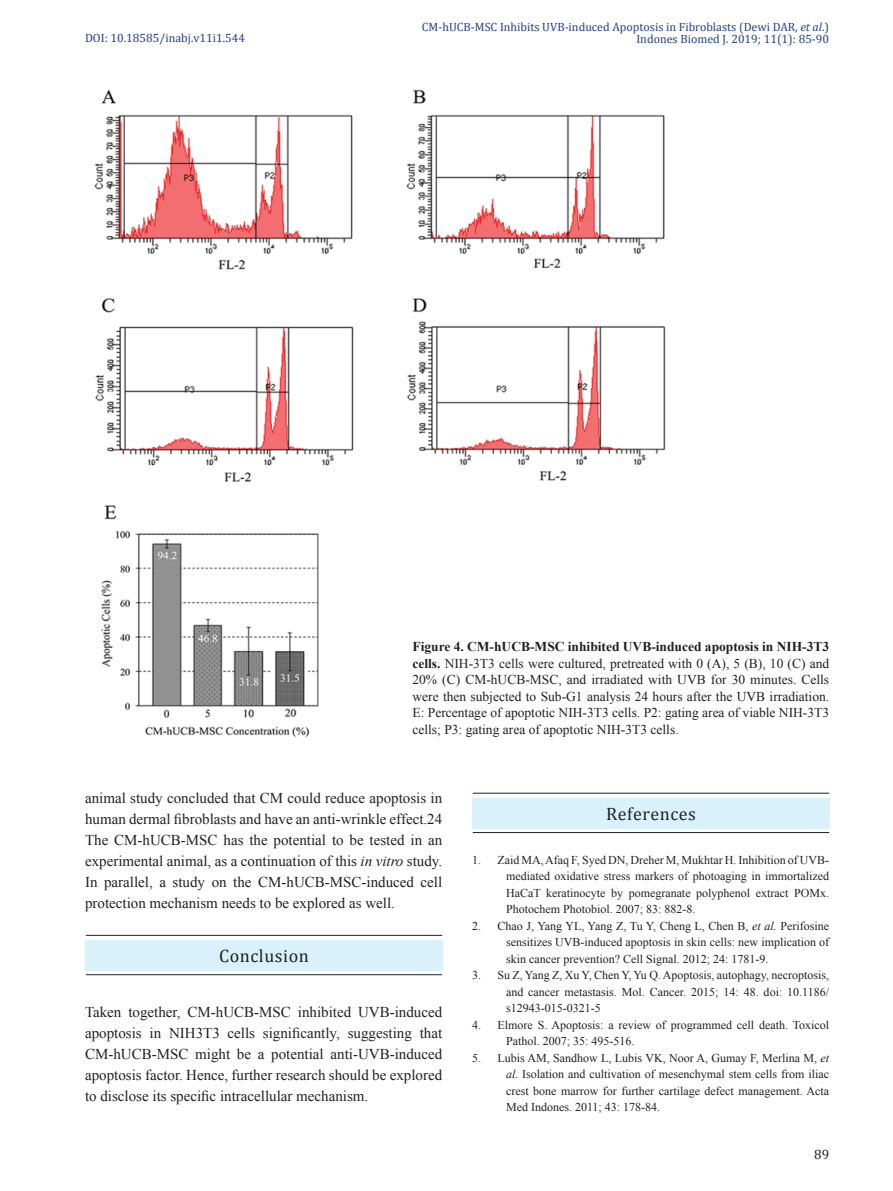
<style>
.page{position:relative;width:893px;height:1191px;background:#fff}
.page>*{position:absolute;margin:0;border:0;box-sizing:border-box;transform-origin:0 0}
.t1{font:18px "Cambria";letter-spacing:.03em;color:#231f20}
.t2{font:15px/21px "Times New Roman";color:#231f20;text-align:justify}
.t3{font:13.5px/16.5px "Times New Roman";color:#231f20;text-align:justify}
.t4{font:13.5px "Cambria";color:#231f20}
.t5{font:12px/16.5px "Times New Roman";color:#231f20;text-align:justify}
.t6{font:12px "Cambria";color:#253f8e}
.s1{font-style:italic}
.s2{font-weight:700}
</style>
<div class="page">
<img style="left:94px;top:89px;width:572px;height:649px">
<hr style="left:86px;top:935px;width:356px;height:1px;background:#231f20">
<hr style="left:86px;top:974px;width:356px;height:1px;background:#231f20">
<div style="left:85px;top:940px;width:357px;height:31px;background:#d9f1fb"></div>
<hr style="left:473px;top:793px;width:356px;height:1px;background:#231f20">
<hr style="left:473px;top:832px;width:356px;height:1px;background:#231f20">
<div style="left:472px;top:797px;width:357px;height:31px;background:#d9f1fb"></div>
<p class="t6" style="left:422px;top:19px;width:409px">CM-hUCB-MSC Inhibits UVB-induced Apoptosis in Fibroblasts (Dewi DAR, <span class="s1">et al</span>.)</p>
<p class="t6" style="left:85px;top:31px;width:162px">DOI: 10.18585/inabj.v11i1.544</p>
<p class="t6" style="left:636px;top:31px;width:194px">Indones Biomed J. 2019; 11(1): 85-90</p>
<p class="t3" style="left:412px;top:638px;width:418px"><span class="s2">Figure 4. CM-hUCB-MSC inhibited UVB-induced apoptosis in NIH-3T3 cells.</span> NIH-3T3 cells were cultured, pretreated with 0 (A), 5 (B), 10 (C) and 20% (C) CM-hUCB-MSC, and irradiated with UVB for 30 minutes. Cells were then subjected to Sub-G1 analysis 24 hours after the UVB irradiation.<br>E: Percentage of apoptotic NIH-3T3 cells. P2: gating area of viable NIH-3T3 cells; P3: gating area of apoptotic NIH-3T3 cells.</p>
<p class="t2" style="left:85px;top:787px;width:359px">animal study concluded that CM could reduce apoptosis in human dermal fibroblasts and have an anti-wrinkle effect.24<br>The CM-hUCB-MSC has the potential to be tested in an experimental animal, as a continuation of this <span class="s1">in vitro</span> study.<br>In parallel, a study on the CM-hUCB-MSC-induced cell protection mechanism needs to be explored as well.</p>
<h1 class="t1" style="left:219px;top:945px;width:91px">Conclusion</h1>
<p class="t2" style="left:85px;top:1000px;width:359px">Taken together, CM-hUCB-MSC inhibited UVB-induced apoptosis in NIH3T3 cells significantly, suggesting that CM-hUCB-MSC might be a potential anti-UVB-induced apoptosis factor. Hence, further research should be explored to disclose its specific intracellular mechanism.</p>
<h1 class="t1" style="left:606px;top:803px;width:91px">References</h1>
<p class="t5" style="left:506px;top:851px;width:325px;text-indent:-34px">1. Zaid MA, Afaq F, Syed DN, Dreher M, Mukhtar H. Inhibition of UVB&shy;mediated oxidative stress markers of photoaging in immortalized HaCaT keratinocyte by pomegranate polyphenol extract POMx.<br>Photochem Photobiol. 2007; 83: 882-8.</p>
<p class="t5" style="left:506px;top:917px;width:325px;text-indent:-34px">2. Chao J, Yang YL, Yang Z, Tu Y, Cheng L, Chen B, <span class="s1">et al.</span> Perifosine sensitizes UVB-induced apoptosis in skin cells: new implication of skin cancer prevention? Cell Signal. 2012; 24: 1781-9.</p>
<p class="t5" style="left:506px;top:966px;width:325px;text-indent:-34px">3. Su Z, Yang Z, Xu Y, Chen Y, Yu Q. Apoptosis, autophagy, necroptosis, and cancer metastasis. Mol. Cancer. 2015; 14: 48. doi: 10.1186/ s12943-015-0321-5</p>
<p class="t5" style="left:506px;top:1016px;width:325px;text-indent:-34px">4. Elmore S. Apoptosis: a review of programmed cell death. Toxicol<br>Pathol. 2007; 35: 495-516.</p>
<p class="t5" style="left:506px;top:1049px;width:325px;text-indent:-34px">5. Lubis AM, Sandhow L, Lubis VK, Noor A, Gumay F, Merlina M, <span class="s1">et al.</span> Isolation and cultivation of mesenchymal stem cells from iliac crest bone marrow for further cartilage defect management. Acta Med Indones. 2011; 43: 178-84.</p>
<p class="t4" style="left:814px;top:1146px;width:16px">89</p>
</div>
